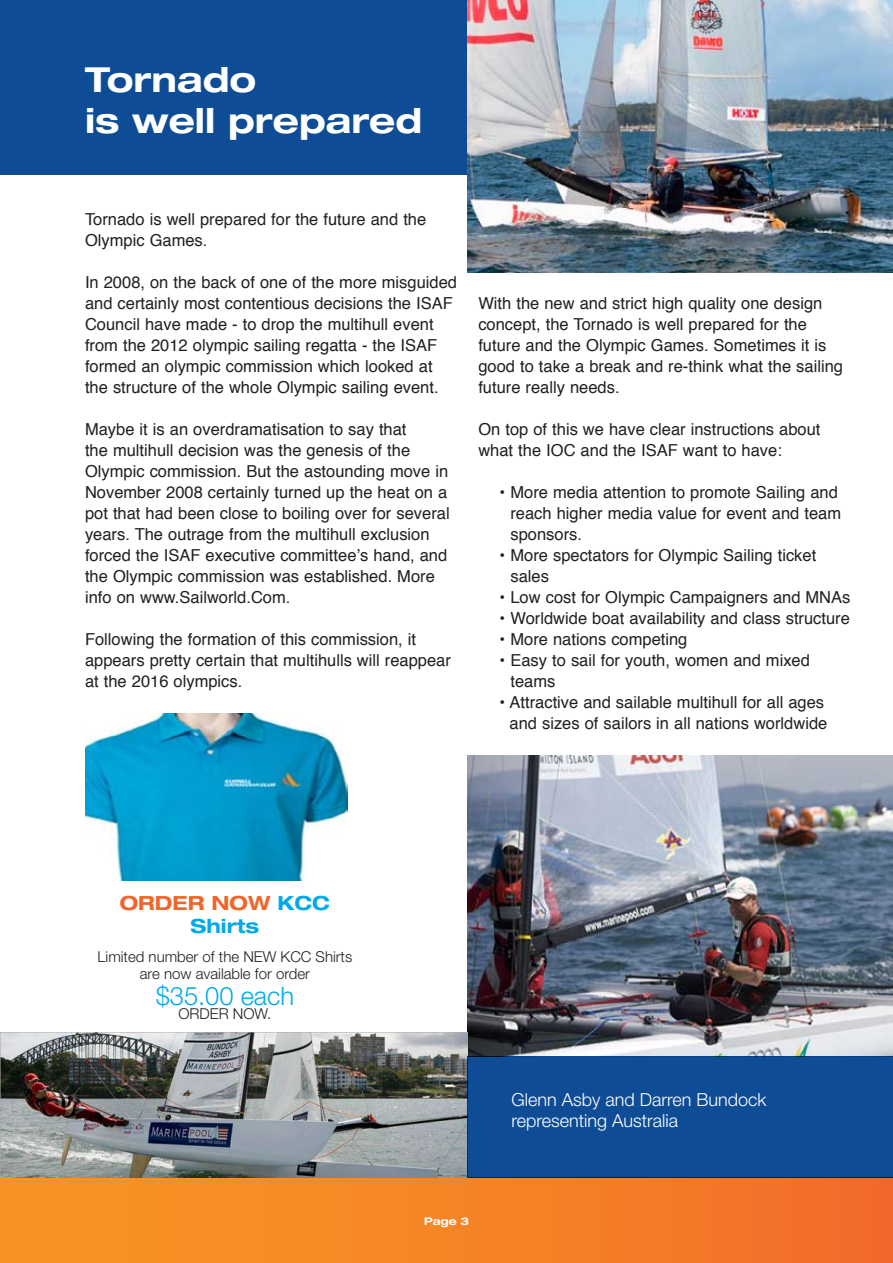
<style>
.page{position:relative;width:893px;height:1263px;background:#fff}
.page>*{position:absolute;margin:0;border:0;box-sizing:border-box;transform-origin:0 0}
.t1{font:700 expanded 34.5px/41.4px "Helvetica Neue";color:#fff}
.t2{font:300 25.5px "Helvetica Neue";color:#00aae9}
.t3{font:700 expanded 19.5px/23.4px "Helvetica Neue";color:#00aae9;text-align:center}
.t4{font:300 18px/21px "Helvetica Neue";color:#fff}
.t5{font:16.5px/21px "Helvetica";color:#231f20}
.t6{font:300 15px/16.5px "Helvetica Neue";color:#231f20;text-align:center}
.t7{font:700 expanded 10.5px "Helvetica Neue";color:#fff}
.s1{color:#f2652a}
</style>
<div class="page">
<div style="left:0;top:1178px;width:893px;height:85px;background:linear-gradient(to right,#f89822,#f36d29)"></div>
<div style="left:0;top:0;width:893px;height:174px;background:#0e4c95"></div>
<img style="left:468px;top:0;width:425px;height:272px">
<img style="left:468px;top:755px;width:425px;height:301px">
<img style="left:0;top:1033px;width:468px;height:144px">
<div style="left:468px;top:1056px;width:425px;height:122px;background:#0e4c95"></div>
<img style="left:85px;top:713px;width:263px;height:168px">
<h1 class="t1" style="left:85px;top:58px;width:339px">Tornado<br>is well prepared</h1>
<p class="t5" style="left:85px;top:209px;width:343px">Tornado is well prepared for the future and the<br>Olympic Games.</p>
<p class="t5" style="left:85px;top:272px;width:374px">In 2008, on the back of one of the more misguided and certainly most contentious decisions the ISAF Council have made - to drop the multihull event from the 2012 olympic sailing regatta - the ISAF formed an olympic commission which looked at the structure of the whole Olympic sailing event.</p>
<p class="t5" style="left:85px;top:419px;width:366px">Maybe it is an overdramatisation to say that<br>the multihull decision was the genesis of the Olympic commission. But the astounding move in November 2008 certainly turned up the heat on a pot that had been close to boiling over for several years. The outrage from the multihull exclusion forced the ISAF executive committee’s hand, and the Olympic commission was established. More info on www.Sailworld.Com.</p>
<p class="t5" style="left:85px;top:629px;width:367px">Following the formation of this commission, it appears pretty certain that multihulls will reappear at the 2016 olympics.</p>
<p class="t5" style="left:478px;top:293px;width:366px">With the new and strict high quality one design concept, the Tornado is well prepared for the future and the Olympic Games. Sometimes it is good to take a break and re-think what the sailing future really needs.</p>
<p class="t5" style="left:478px;top:419px;width:344px">On top of this we have clear instructions about what the IOC and the ISAF want to have:</p>
<p class="t5" style="left:510px;top:482px;width:332px;text-indent:-11px">• More media attention to promote Sailing and reach higher media value for event and team sponsors.</p>
<p class="t5" style="left:510px;top:545px;width:307px;text-indent:-11px">• More spectators for Olympic Sailing ticket sales</p>
<p class="t5" style="left:500px;top:587px;width:352px">• Low cost for Olympic Campaigners and MNAs</p>
<p class="t5" style="left:500px;top:608px;width:352px">• Worldwide boat availability and class structure</p>
<p class="t5" style="left:500px;top:629px;width:189px">• More nations competing</p>
<p class="t5" style="left:510px;top:650px;width:301px;text-indent:-11px">• Easy to sail for youth, women and mixed teams</p>
<p class="t5" style="left:500px;top:692px;width:329px;text-align:right">• Attractive and sailable multihull for all ages and sizes of sailors in all nations worldwide</p>
<p class="t3" style="left:120px;top:890px;width:212px"><span class="s1">ORDER NOW</span> KCC<br>Shirts</p>
<p class="t6" style="left:98px;top:948px;width:256px">Limited number of the NEW KCC Shirts are now available for order</p>
<h2 class="t2" style="left:156px;top:980px;width:140px">$35.00 each</h2>
<p class="t6" style="left:178px;top:1004px;width:94px">ORDER NOW.</p>
<p class="t7" style="left:424px;top:1214px;width:47px">Page 3</p>
<p class="t4" style="left:511px;top:1088px;width:257px">Glenn Asby and Darren Bundock representing Australia</p>
</div>
